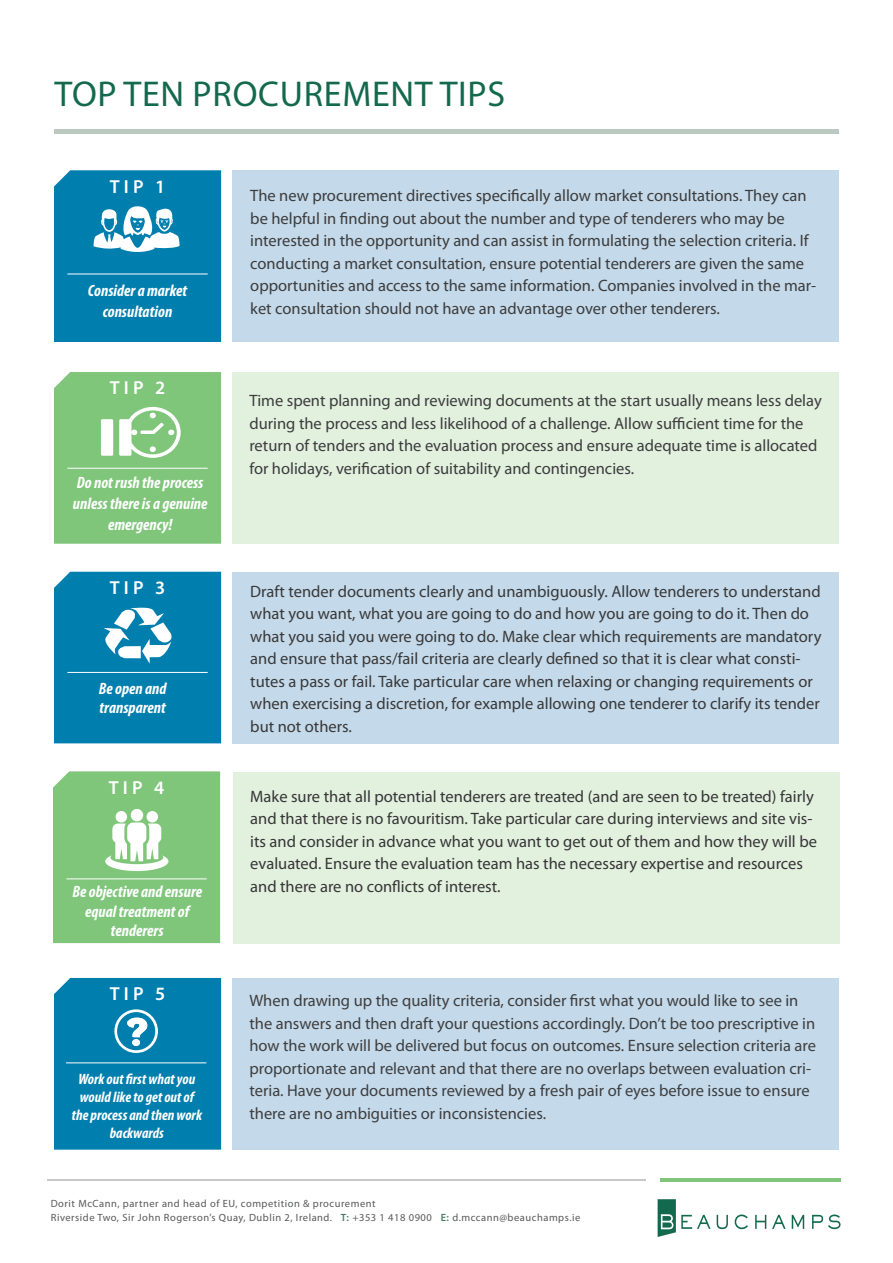
<style>
.page{position:relative;width:893px;height:1263px;background:#fff}
.page>*{position:absolute;margin:0;border:0;box-sizing:border-box;transform-origin:0 0}
.t1{font:36px "Myriad Pro";letter-spacing:.02em;color:#13694d}
.t2{font:600 18.9px "Myriad Pro";letter-spacing:.22em;color:#fff}
.t3{font:16.5px/22.5px "Myriad Pro";color:#3c3c3d}
.t4{font:16.5px/22.5px "Myriad Pro";color:#383839}
.t5{font:16.5px/22.5px "Myriad Pro";color:#3e3e3f}
.t6{font:16.5px/22.5px "Myriad Pro";color:#363536}
.t7{font:italic 700 condensed 16.5px/21px "Myriad Pro";color:#fff;text-align:center}
.t8{font:italic 700 condensed 15px/18px "Myriad Pro";color:#fff;text-align:center}
.t9{font:10.5px "Myriad Pro";letter-spacing:.05em;color:#57585a}
.s1{font-weight:600;color:#487d66}
</style>
<div class="page">
<svg style="left:54px;top:170px;width:167px;height:172px;background:#1488b3"></svg>
<hr style="left:54px;top:130px;width:785px;height:4px;background:#bac9c0">
<svg style="left:658px;top:1199px;width:52px;height:38px"></svg>
<svg style="left:717px;top:1215px;width:11px;height:14px"></svg>
<svg style="left:735px;top:1214px;width:13px;height:15px"></svg>
<svg style="left:755px;top:1215px;width:11px;height:14px"></svg>
<svg style="left:772px;top:1215px;width:14px;height:14px"></svg>
<svg style="left:792px;top:1215px;width:12px;height:14px"></svg>
<svg style="left:812px;top:1214px;width:28px;height:15px"></svg>
<hr style="left:47px;top:1179px;width:599px;height:2px;background:#c7c8ca">
<hr style="left:661px;top:1178px;width:180px;height:3px;background:#7fc67b">
<div style="left:232px;top:170px;width:607px;height:172px;background:#c4d9e9"></div>
<div style="left:232px;top:372px;width:607px;height:172px;background:#e2f0de"></div>
<div style="left:233px;top:772px;width:607px;height:172px;background:#e2f0de"></div>
<div style="left:232px;top:572px;width:607px;height:171px;background:#c4d9e9"></div>
<div style="left:232px;top:978px;width:607px;height:172px;background:#c4d9e9"></div>
<svg style="left:54px;top:372px;width:167px;height:172px;background:#87c983"></svg>
<svg style="left:54px;top:572px;width:167px;height:171px;background:#1186b2"></svg>
<svg style="left:53px;top:771px;width:167px;height:172px;background:#8aca86"></svg>
<div style="left:54px;top:978px;width:167px;height:171px;background:#007ead"></div>
<p class="t1" style="left:54px;top:71px;width:452px">TOP TEN PROCUREMENT TIPS</p>
<p class="t2" style="left:110px;top:174px;width:57px">TIP 1</p>
<p class="t7" style="left:88px;top:279px;width:101px">Consider a market consultation</p>
<p class="t2" style="left:110px;top:376px;width:57px">TIP 2</p>
<p class="t7" style="left:73px;top:472px;width:136px">Do not rush the process unless there is a genuine emergency!</p>
<p class="t2" style="left:110px;top:576px;width:57px">TIP 3</p>
<p class="t7" style="left:99px;top:678px;width:69px;line-height:19.5px;text-align:left">Be open and transparent</p>
<p class="t2" style="left:109px;top:775px;width:57px">TIP 4</p>
<p class="t7" style="left:72px;top:882px;width:131px;line-height:19.5px">Be objective and ensure equal treatment of tenderers</p>
<p class="t2" style="left:110px;top:982px;width:57px">TIP 5</p>
<p class="t8" style="left:72px;top:1070px;width:132px">Work out first what you would like to get out of the process and then work backwards</p>
<p class="t3" style="left:250px;top:184px;width:567px">The new procurement directives specifically allow market consultations. They can be helpful in finding out about the number and type of tenderers who may be interested in the opportunity and can assist in formulating the selection criteria. If conducting a market consultation, ensure potential tenderers are given the same opportunities and access to the same information. Companies involved in the mar&shy;ket consultation should not have an advantage over other tenderers.</p>
<p class="t3" style="left:249px;top:389px;width:574px">Time spent planning and reviewing documents at the start usually means less delay during the process and less likelihood of a challenge. Allow sufficient time for the return of tenders and the evaluation process and ensure adequate time is allocated for holidays, verification of suitability and contingencies.</p>
<p class="t4" style="left:250px;top:580px;width:573px">Draft tender documents clearly and unambiguously. Allow tenderers to understand what you want, what you are going to do and how you are going to do it. Then do what you said you were going to do. Make clear which requirements are mandatory and ensure that pass/fail criteria are clearly defined so that it is clear what consti&shy;tutes a pass or fail. Take particular care when relaxing or changing requirements or when exercising a discretion, for example allowing one tenderer to clarify its tender but not others.</p>
<p class="t6" style="left:250px;top:784px;width:568px">Make sure that all potential tenderers are treated (and are seen to be treated) fairly and that there is no favouritism. Take particular care during interviews and site vis&shy;its and consider in advance what you want to get out of them and how they will be evaluated. Ensure the evaluation team has the necessary expertise and resources and there are no conflicts of interest.</p>
<p class="t5" style="left:249px;top:989px;width:568px">When drawing up the quality criteria, consider first what you would like to see in the answers and then draft your questions accordingly. Don’t be too prescriptive in how the work will be delivered but focus on outcomes. Ensure selection criteria are proportionate and relevant and that there are no overlaps between evaluation cri&shy;teria. Have your documents reviewed by a fresh pair of eyes before issue to ensure there are no ambiguities or inconsistencies.</p>
<p class="t9" style="left:51px;top:1197px;width:326px">Dorit McCann, partner and head of EU, competition &amp; procurement</p>
<p class="t9" style="left:51px;top:1211px;width:531px">Riverside Two, Sir John Rogerson’s Quay, Dublin 2, Ireland. <span class="s1">T:</span> +353 1 418 0900 <span class="s1">E:</span> d.mccann@beauchamps.ie</p>
</div>
